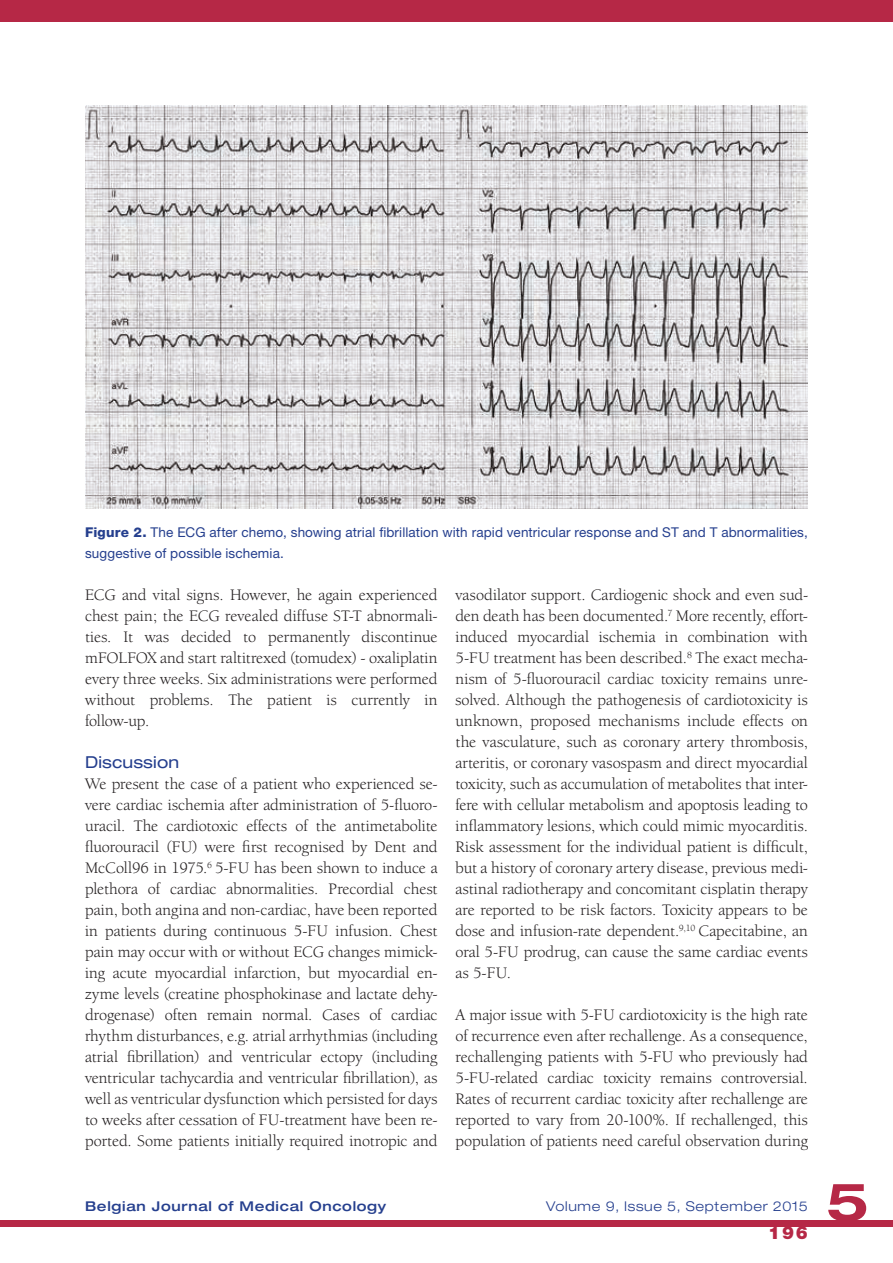
<style>
.page{position:relative;width:893px;height:1263px;background:#fff}
.page>*{position:absolute;margin:0;border:0;box-sizing:border-box;transform-origin:0 0}
.t1{font:700 expanded 52.5px "Helvetica Neue LT Std";color:#b62846}
.t2{font:900 18px "Helvetica Neue LT Std";color:#b62846}
.t3{font:16.5px/21px "Berkeley Oldstyle IT Cby BT";letter-spacing:.005em;color:#231f20;text-align:justify}
.t4{font:expanded 16.5px "Helvetica Neue LT Std";letter-spacing:.01em;color:#253f8e}
.t5{font:13.5px/21px "Helvetica Neue LT Std";letter-spacing:.01em;color:#253f8e}
.t6{font:500 expanded 13.5px "Helvetica Neue LT Std";letter-spacing:.05em;color:#253f8e}
.t7{font:300 expanded 13.5px "Helvetica Neue LT Std";letter-spacing:.05em;color:#253f8e}
.s1{font-weight:800}
</style>
<div class="page">
<div style="left:0;top:1220px;width:893px;height:7px;background:#b62846"></div>
<div style="left:0;top:0;width:893px;height:21px;background:#b62846"></div>
<img style="left:85px;top:106px;width:723px;height:403px">
<p class="t5" style="left:85px;top:522px;width:724px"><span class="s1">Figure 2.</span> The ECG after chemo, showing atrial fibrillation with rapid ventricular response and ST and T abnormalities, suggestive of possible ischemia.</p>
<p class="t3" style="left:85px;top:584px;width:354px">ECG and vital signs. However, he again experienced chest pain; the ECG revealed diffuse ST-T abnormali&shy;ties. It was decided to permanently discontinue mFOLFOX and start raltitrexed (tomudex) - oxaliplatin every three weeks. Six administrations were performed without problems. The patient is currently in follow-up.</p>
<p class="t4" style="left:85px;top:752px;width:96px">Discussion</p>
<p class="t3" style="left:85px;top:773px;width:354px">We present the case of a patient who experienced se&shy;vere cardiac ischemia after administration of 5-fluoro&shy;uracil. The cardiotoxic effects of the antimetabolite fluorouracil (FU) were first recognised by Dent and McColl96 in 1975.<sup>6</sup> 5-FU has been shown to induce a plethora of cardiac abnormalities. Precordial chest pain, both angina and non-cardiac, have been reported in patients during continuous 5-FU infusion. Chest pain may occur with or without ECG changes mimick&shy;ing acute myocardial infarction, but myocardial en&shy;zyme levels (creatine phosphokinase and lactate dehy&shy;drogenase) often remain normal. Cases of cardiac rhythm disturbances, e.g. atrial arrhythmias (including atrial fibrillation) and ventricular ectopy (including ventricular tachycardia and ventricular fibrillation), as well as ventricular dysfunction which persisted for days to weeks after cessation of FU-treatment have been re&shy;ported. Some patients initially required inotropic and</p>
<p class="t3" style="left:455px;top:584px;width:354px">vasodilator support. Cardiogenic shock and even sud&shy;den death has been documented.<sup>7</sup> More recently, effort&shy;induced myocardial ischemia in combination with 5-FU treatment has been described.<sup>8</sup> The exact mecha&shy;nism of 5-fluorouracil cardiac toxicity remains unre&shy;solved. Although the pathogenesis of cardiotoxicity is unknown, proposed mechanisms include effects on the vasculature, such as coronary artery thrombosis, arteritis, or coronary vasospasm and direct myocardial toxicity, such as accumulation of metabolites that inter&shy;fere with cellular metabolism and apoptosis leading to inflammatory lesions, which could mimic myocarditis.<br>Risk assessment for the individual patient is difficult, but a history of coronary artery disease, previous medi&shy;astinal radiotherapy and concomitant cisplatin therapy are reported to be risk factors. Toxicity appears to be dose and infusion-rate dependent.<sup>9,10</sup> Capecitabine, an oral 5-FU prodrug, can cause the same cardiac events as 5-FU.</p>
<p class="t3" style="left:455px;top:1004px;width:354px">A major issue with 5-FU cardiotoxicity is the high rate of recurrence even after rechallenge. As a consequence, rechallenging patients with 5-FU who previously had 5-FU-related cardiac toxicity remains controversial.<br>Rates of recurrent cardiac toxicity after rechallenge are reported to vary from 20-100%. If rechallenged, this population of patients need careful observation during</p>
<p class="t6" style="left:85px;top:1198px;width:303px">Belgian Journal of Medical Oncology</p>
<p class="t7" style="left:546px;top:1198px;width:263px">Volume 9, Issue 5, September 2015</p>
<p class="t2" style="left:768px;top:1222px;width:41px">196</p>
<h1 class="t1" style="left:826px;top:1169px;width:44px">5</h1>
</div>
